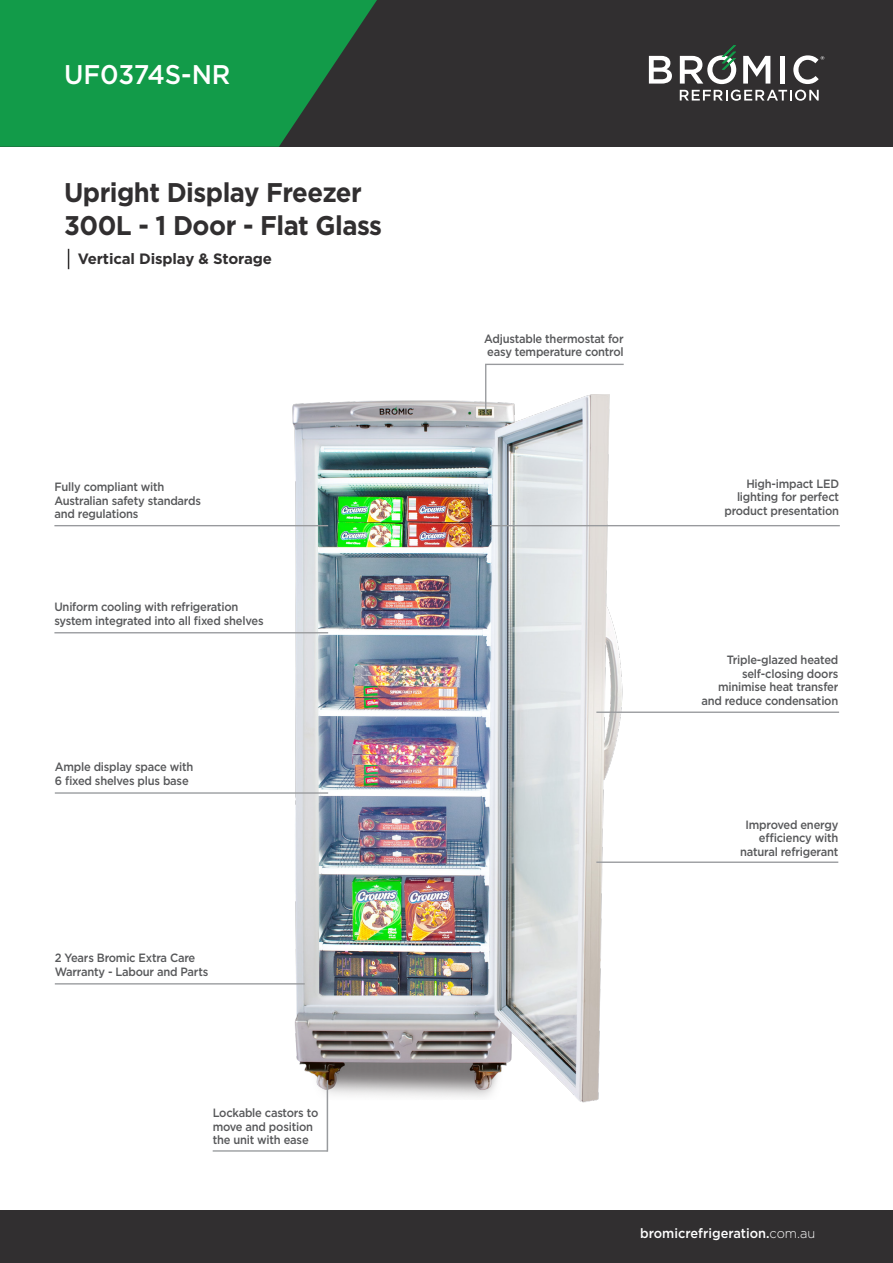
<style>
.page{position:relative;width:893px;height:1263px;background:#fff}
.page>*{position:absolute;margin:0;border:0;box-sizing:border-box;transform-origin:0 0}
.t1{font:700 27px "Gotham";letter-spacing:-.02em;color:#312f30;scale:.95 1}
.t2{font:500 27px "Gotham";color:#fff;scale:.95 1}
.t3{font:700 15px "Gotham";letter-spacing:-.01em;color:#312f30}
.t4{font:500 13.5px "Gotham";color:#fff;scale:.95 1}
.t5{font:500 12px/13.5px "Gotham";letter-spacing:-.02em;color:#57585a;scale:.93 1}
.s1{font-weight:300}
</style>
<div class="page">
<div style="left:0;top:0;width:893px;height:147px;background:#312f30"></div>
<svg style="left:0;top:0;width:377px;height:147px;background:#158e46"></svg>
<div style="left:0;top:1211px;width:893px;height:52px;background:#312f30"></div>
<svg style="left:649px;top:56px;width:23px;height:28px"></svg>
<svg style="left:743px;top:56px;width:27px;height:28px"></svg>
<div style="left:780px;top:56px;width:5px;height:28px;background:#fff"></div>
<svg style="left:793px;top:55px;width:31px;height:29px"></svg>
<svg style="left:680px;top:45px;width:56px;height:39px"></svg>
<svg style="left:680px;top:90px;width:139px;height:11px"></svg>
<img style="left:289px;top:400px;width:336px;height:712px">
<hr style="left:596px;top:861px;width:242px;height:2px;background:#989a9d">
<hr style="left:596px;top:711px;width:243px;height:2px;background:#989a9d">
<hr style="left:213px;top:1150px;width:114px;height:1px;background:#989a9d">
<hr style="left:327px;top:1080px;width:1px;height:71px;background:#989a9d">
<hr style="left:54px;top:632px;width:274px;height:1px;background:#989a9d">
<hr style="left:54px;top:525px;width:274px;height:1px;background:#989a9d">
<hr style="left:55px;top:792px;width:273px;height:2px;background:#989a9d">
<hr style="left:55px;top:983px;width:250px;height:1px;background:#989a9d">
<svg style="left:484px;top:363px;width:141px;height:52px"></svg>
<hr style="left:490px;top:525px;width:350px;height:1px;background:#989a9d">
<svg style="left:68px;top:249px;width:1px;height:20px"></svg>
<p class="t2" style="left:64px;top:57px;width:177px">UF0374S-NR</p>
<p class="t1" style="left:64px;top:175px;width:315px">Upright Display Freezer</p>
<p class="t1" style="left:64px;top:208px;width:336px">300L - 1 Door - Flat Glass</p>
<p class="t3" style="left:78px;top:249px;width:196px">Vertical Display &amp; Storage</p>
<p class="t5" style="left:54px;top:480px;width:159px">Fully compliant with<br>Australian safety standards and regulations</p>
<p class="t5" style="left:54px;top:600px;width:226px">Uniform cooling with refrigeration system integrated into all fixed shelves</p>
<p class="t5" style="left:55px;top:760px;width:150px">Ample display space with<br>6 fixed shelves plus base</p>
<p class="t5" style="left:55px;top:951px;width:167px">2 Years Bromic Extra Care<br>Warranty - Labour and Parts</p>
<p class="t5" style="left:213px;top:1106px;width:115px">Lockable castors to move and position the unit with ease</p>
<p class="t5" style="left:484px;top:331px;width:151px">Adjustable thermostat for easy temperature control</p>
<p class="t5" style="left:724px;top:477px;width:125px;text-align:right">High-impact LED lighting for perfect product presentation</p>
<p class="t5" style="left:701px;top:653px;width:149px;text-align:right">Triple-glazed heated self-closing doors minimise heat transfer and reduce condensation</p>
<p class="t5" style="left:740px;top:817px;width:107px;text-align:right">Improved energy efficiency with natural refrigerant</p>
<p class="t4" style="left:640px;top:1224px;width:186px">bromicrefrigeration.<span class="s1">com.au</span></p>
</div>
